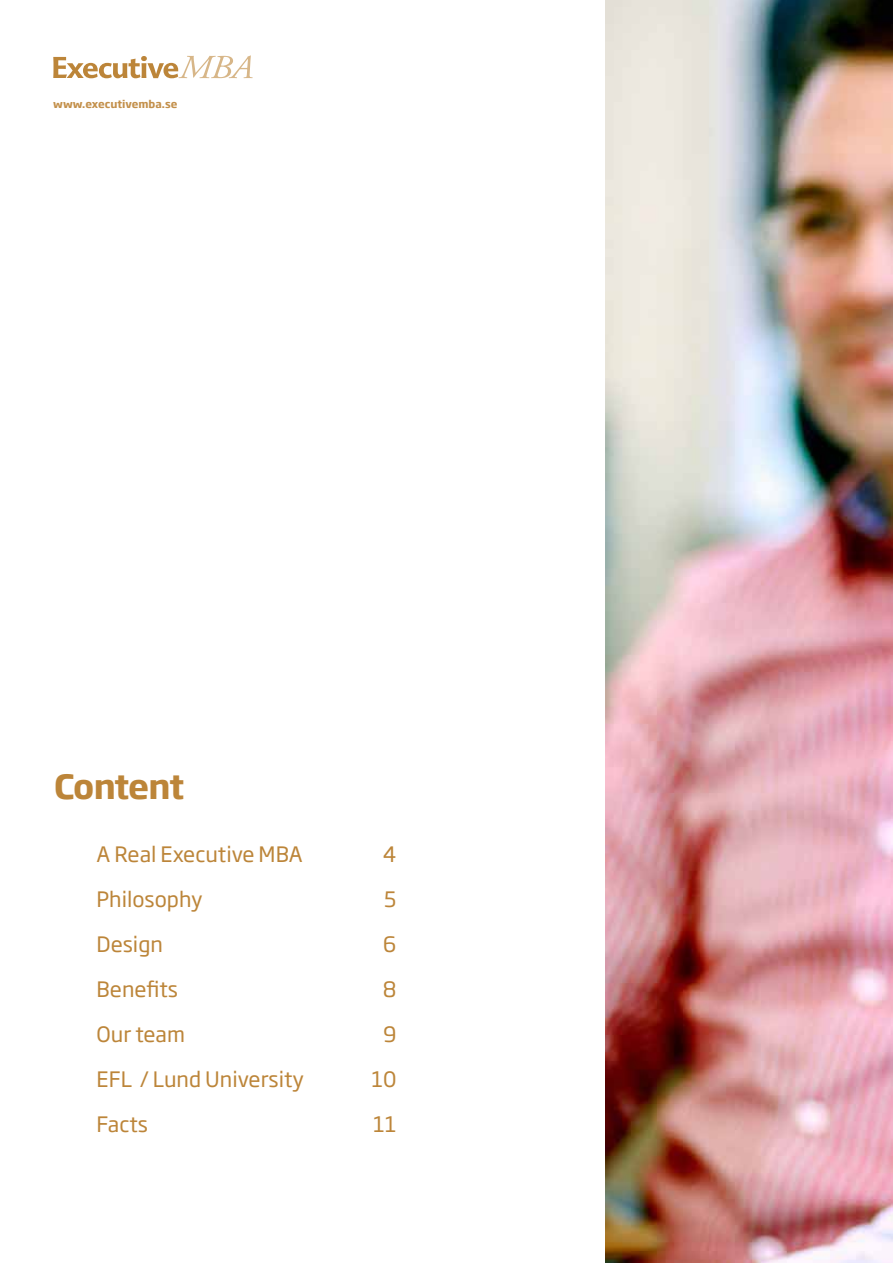
<style>
.page{position:relative;width:893px;height:1263px;background:#fff}
.page>*{position:absolute;margin:0;border:0;box-sizing:border-box;transform-origin:0 0}
.t1{font:700 33px "Soho Gothic Pro";letter-spacing:-.035em;color:#bc8539}
.t2{font:21px "Soho Gothic Pro";color:#bc8539}
.t3{font:700 10.5px "Soho Gothic Pro";color:#c3904b}
</style>
<div class="page">
<svg style="left:53px;top:55px;width:199px;height:23px"></svg>
<img style="left:606px;top:0;width:287px;height:1263px">
<p class="t3" style="left:53px;top:96px;width:126px">www.executivemba.se</p>
<h1 class="t1" style="left:54px;top:760px;width:132px">Content</h1>
<p class="t2" style="left:97px;top:838px;width:208px">A Real Executive MBA</p>
<p class="t2" style="left:383px;top:838px;width:15px">4</p>
<p class="t2" style="left:97px;top:883px;width:107px">Philosophy</p>
<p class="t2" style="left:384px;top:883px;width:14px">5</p>
<p class="t2" style="left:97px;top:928px;width:68px">Design</p>
<p class="t2" style="left:383px;top:928px;width:15px">6</p>
<p class="t2" style="left:97px;top:973px;width:83px">Benefits</p>
<p class="t2" style="left:383px;top:973px;width:15px">8</p>
<p class="t2" style="left:97px;top:1018px;width:90px">Our team</p>
<p class="t2" style="left:383px;top:1018px;width:15px">9</p>
<p class="t2" style="left:97px;top:1063px;width:209px">EFL / Lund University</p>
<p class="t2" style="left:371px;top:1063px;width:27px">10</p>
<p class="t2" style="left:97px;top:1108px;width:53px">Facts</p>
<p class="t2" style="left:373px;top:1108px;width:25px">11</p>
</div>
